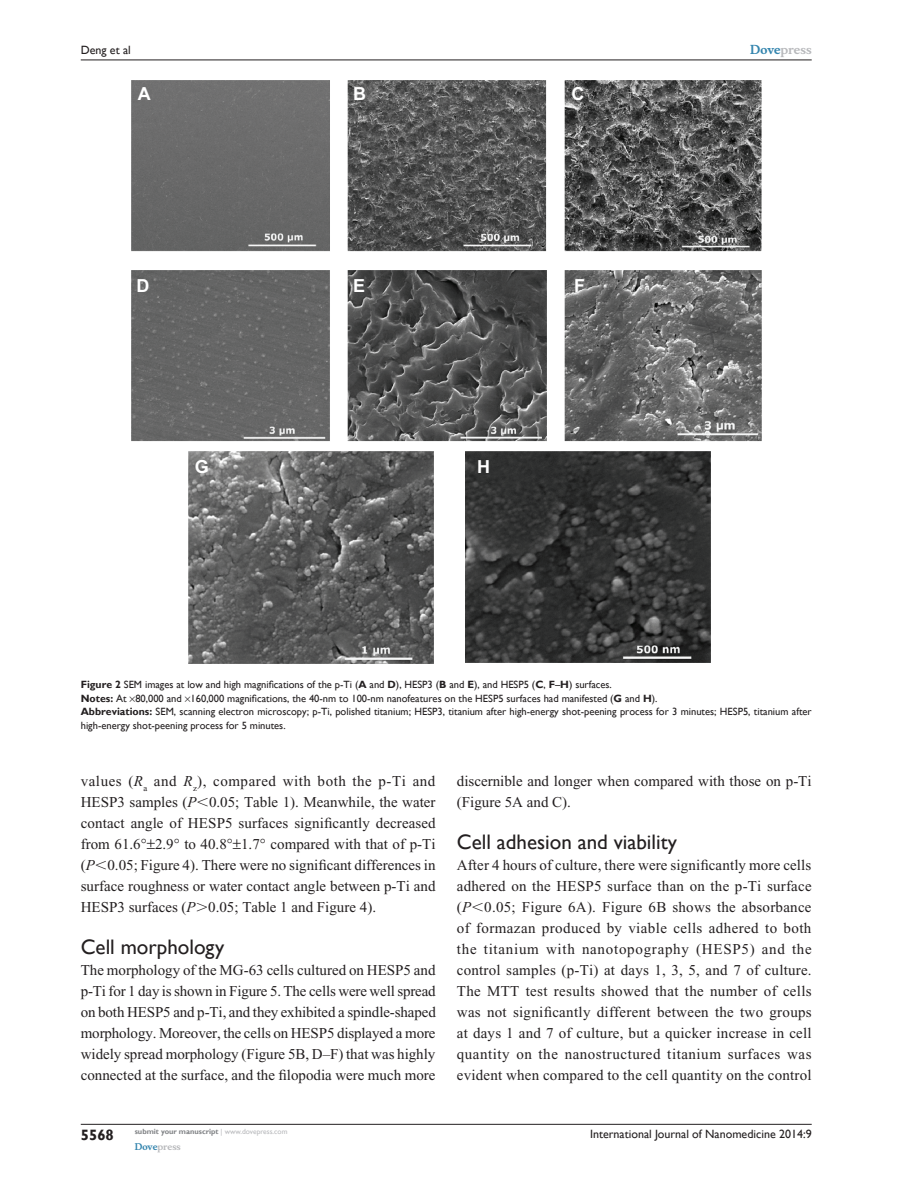
<style>
.page{position:relative;width:918px;height:1188px;background:#fff}
.page>*{position:absolute;margin:0;border:0;box-sizing:border-box;transform-origin:0 0}
.t1{font:21px "Gill Sans";color:#231f20}
.t2{font:700 18px "Arial";color:#fff}
.TxF{font:15px/21px "Times New Roman";color:#231f20;text-align:justify}
.Tx{font:15px/21px "Times New Roman";color:#231f20;text-align:justify}
.t3{font:700 15px "Gill Sans";color:#231f20}
.t4{font:12px "Gill Sans";color:#231f20}
.t5{font:700 12px "Musee";color:#b8b9bc}
.FigSNRI{font:10.5px/13.5px "Gill Sans";color:#231f20}
.FigC{font:10.5px "Gill Sans";color:#231f20}
.t6{font:700 9px "Musee";color:#b8b9bc}
.t7{font:700 7.5px "Gill Sans";color:#808285}
.s1{color:#3485ae}
.s2{font-weight:700}
.s3{font-style:italic}
.s4{font-family:"Mathematical Pi One"}
.s5{font-weight:400;color:#b8b9bc}
</style>
<div class="page">
<hr style="left:81px;top:1124px;width:731px;height:1px;background:#231f20">
<hr style="left:81px;top:60px;width:731px;height:1px;background:#231f20">
<img style="left:131px;top:81px;width:630px;height:361px">
<img style="left:465px;top:451px;width:246px;height:211px">
<img style="left:188px;top:452px;width:246px;height:211px">
<p class="t4" style="left:81px;top:43px;width:52px">Deng et al</p>
<p class="t2" style="left:138px;top:81px;width:14px">A</p>
<p class="t2" style="left:353px;top:81px;width:14px">B</p>
<p class="t2" style="left:571px;top:82px;width:14px">C</p>
<p class="t2" style="left:136px;top:274px;width:14px">D</p>
<p class="t2" style="left:353px;top:274px;width:14px">E</p>
<p class="t2" style="left:574px;top:274px;width:12px">F</p>
<p class="t2" style="left:195px;top:454px;width:16px">G</p>
<p class="t2" style="left:477px;top:454px;width:14px">H</p>
<p class="t5" style="left:750px;top:43px;width:63px"><span class="s1">Dove</span>press</p>
<p class="FigC" style="left:81px;top:679px;width:533px"><span class="s2">Figure 2</span> SEM images at low and high magnifications of the p-Ti (<span class="s2">A</span> and <span class="s2">D</span>), HESP3 (<span class="s2">B</span> and <span class="s2">E</span>), and HESP5 (<span class="s2">C</span>, <span class="s2">F</span>–<span class="s2">H</span>) surfaces.</p>
<p class="FigSNRI" style="left:81px;top:692px;width:578px"><span class="s2">Notes:</span> At 80,000 and 160,000 magnifications, the 40-nm to 100-nm nanofeatures on the HESP5 surfaces had manifested (<span class="s2">G</span> and <span class="s2">H</span>).</p>
<p class="FigSNRI" style="left:81px;top:705px;width:732px"><span class="s2">Abbreviations:</span> SEM, scanning electron microscopy; p-Ti, polished titanium; HESP3, titanium after high-energy shot-peening process for 3 minutes; HESP5, titanium after high-energy shot-peening process for 5 minutes.</p>
<p class="Tx" style="left:81px;top:770px;width:357px">values (<span class="s3">R</span><sub>a</sub> and <span class="s3">R</span><sub>z</sub>), compared with both the p-Ti and HESP3 samples (<span class="s3">P</span><span class="s4">,</span>0.05; Table 1). Meanwhile, the water contact angle of HESP5 surfaces significantly decreased from 61.6 2.9 to 40.8 1.7 compared with that of p-Ti (<span class="s3">P</span><span class="s4">,</span>0.05; Figure 4). There were no significant differences in surface roughness or water contact angle between p-Ti and HESP3 surfaces (<span class="s3">P</span><span class="s4">.</span>0.05; Table 1 and Figure 4).</p>
<h2 class="t1" style="left:81px;top:934px;width:145px">Cell morphology</h2>
<p class="TxF" style="left:81px;top:959px;width:357px">The morphology of the MG-63 cells cultured on HESP5 and p-Ti for 1 day is shown in Figure 5. The cells were well spread on both HESP5 and p-Ti, and they exhibited a spindle-shaped morphology. Moreover, the cells on HESP5 displayed a more widely spread morphology (Figure 5B, D–F) that was highly connected at the surface, and the filopodia were much more</p>
<p class="TxF" style="left:457px;top:770px;width:356px">discernible and longer when compared with those on p-Ti (Figure 5A and C).</p>
<h2 class="t1" style="left:457px;top:829px;width:222px">Cell adhesion and viability</h2>
<p class="TxF" style="left:457px;top:854px;width:356px">After 4 hours of culture, there were significantly more cells adhered on the HESP5 surface than on the p-Ti surface (<span class="s3">P</span><span class="s4">,</span>0.05; Figure 6A). Figure 6B shows the absorbance of formazan produced by viable cells adhered to both the titanium with nanotopography (HESP5) and the control samples (p-Ti) at days 1, 3, 5, and 7 of culture.<br>The MTT test results showed that the number of cells was not significantly different between the two groups at days 1 and 7 of culture, but a quicker increase in cell quantity on the nanostructured titanium surfaces was evident when compared to the cell quantity on the control</p>
<p class="t3" style="left:81px;top:1126px;width:35px">5568</p>
<p class="t7" style="left:135px;top:1127px;width:154px">submit your manuscript <span class="s5">| www.dovepress.com</span></p>
<p class="t6" style="left:135px;top:1141px;width:48px"><span class="s1">Dove</span>press</p>
<p class="t4" style="left:590px;top:1127px;width:223px">International Journal of Nanomedicine 2014:9</p>
</div>
